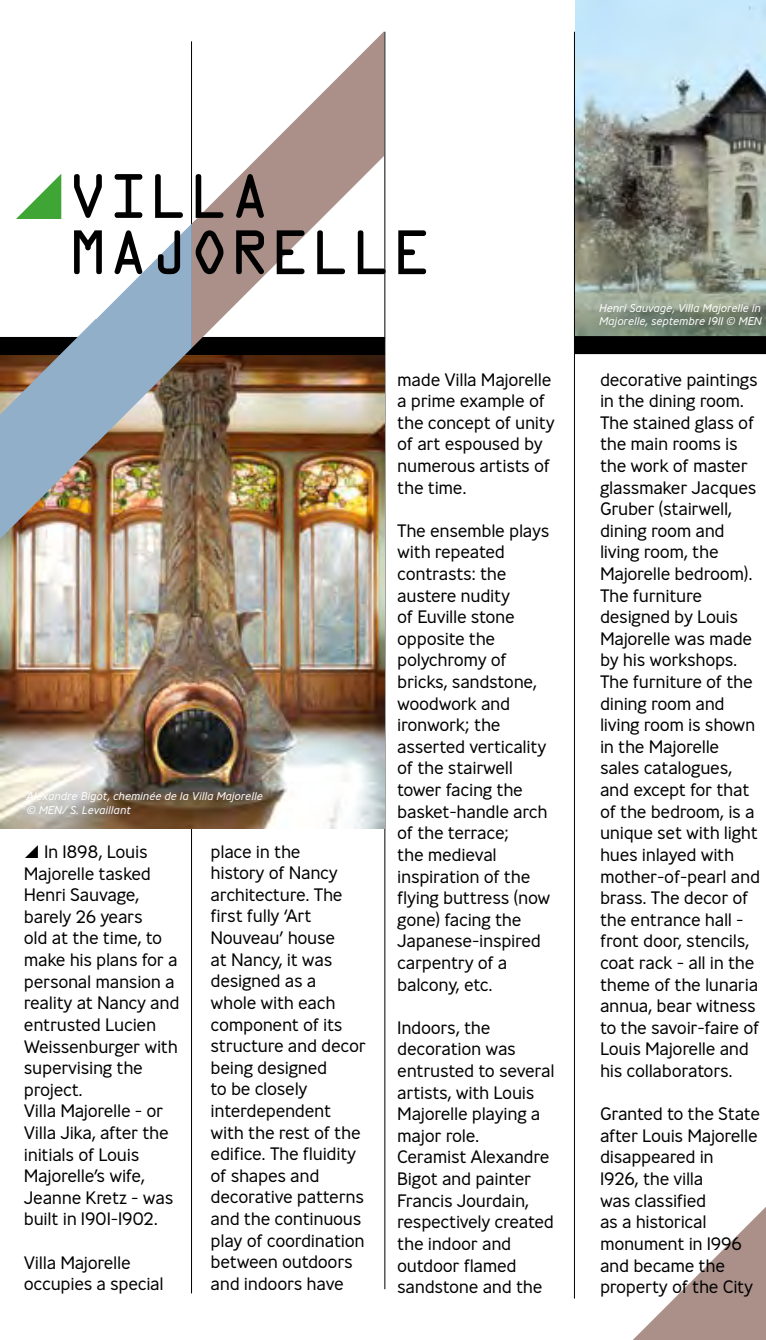
<style>
.page{position:relative;width:766px;height:1340px;background:#fff}
.page>*{position:absolute;margin:0;border:0;box-sizing:border-box;transform-origin:0 0}
.t1{font:56.25px/56.2px "OCRA Std";color:#000}
.t2{font:300 18px/21.6px "Ministry";letter-spacing:-.02em;color:#000}
.t3{font:italic 300 11.25px/13.5px "Ministry";color:#fff}
</style>
<div class="page">
<hr style="left:191px;top:41px;width:1px;height:1252px;background:#000">
<hr style="left:384px;top:32px;width:1px;height:1257px;background:#000">
<hr style="left:574px;top:32px;width:1px;height:1266px;background:#000">
<img style="left:575px;top:0;width:190px;height:336px">
<img style="left:0;top:355px;width:384px;height:473px">
<div style="left:0;top:337px;width:385px;height:18px;background:#000"></div>
<svg style="left:192px;top:31px;width:192px;height:317px"></svg>
<div style="left:574px;top:336px;width:191px;height:18px;background:#000"></div>
<img style="left:0;top:174px;width:192px;height:365px">
<svg style="left:634px;top:1208px;width:131px;height:131px"></svg>
<h1 class="t1" style="left:68px;top:173px;width:366px">VILLA<br>MAJORELLE</h1>
<p class="t3" style="left:27px;top:789px;width:238px">Alexandre Bigot, cheminée de la Villa Majorelle © MEN/ S. Levaillant</p>
<p class="t2" style="left:24px;top:840px;width:157px;text-indent:20px">In 1898, Louis<br>Majorelle tasked<br>Henri Sauvage, barely 26 years<br>old at the time, to make his plans for a personal mansion a reality at Nancy and entrusted Lucien<br>Weissenburger with supervising the project.<br>Villa Majorelle - or<br>Villa Jika, after the initials of Louis<br>Majorelle’s wife,<br>Jeanne Kretz - was built in 1901-1902.</p>
<p class="t2" style="left:24px;top:1251px;width:141px">Villa Majorelle occupies a special</p>
<p class="t2" style="left:210px;top:840px;width:157px">place in the<br>history of Nancy architecture. The first fully ‘Art<br>Nouveau’ house<br>at Nancy, it was designed as a whole with each component of its structure and decor being designed<br>to be closely interdependent with the rest of the edifice. The fluidity of shapes and decorative patterns and the continuous play of coordination between outdoors and indoors have</p>
<p class="t2" style="left:397px;top:368px;width:159px">made Villa Majorelle a prime example of the concept of unity of art espoused by numerous artists of the time.</p>
<p class="t2" style="left:397px;top:519px;width:154px">The ensemble plays with repeated contrasts: the austere nudity<br>of Euville stone opposite the polychromy of bricks, sandstone, woodwork and ironwork; the asserted verticality of the stairwell tower facing the basket-handle arch of the terrace;<br>the medieval inspiration of the flying buttress (now gone) facing the<br>Japanese-inspired carpentry of a balcony, etc.</p>
<p class="t2" style="left:397px;top:1016px;width:159px">Indoors, the decoration was entrusted to several artists, with Louis<br>Majorelle playing a major role.<br>Ceramist Alexandre<br>Bigot and painter<br>Francis Jourdain, respectively created the indoor and outdoor flamed sandstone and the</p>
<p class="t3" style="left:599px;top:301px;width:164px">Henri Sauvage, Villa Majorelle in<br>Majorelle, septembre 1911 © MEN</p>
<p class="t2" style="left:600px;top:368px;width:162px">decorative paintings in the dining room.<br>The stained glass of the main rooms is the work of master glassmaker Jacques<br>Gruber (stairwell, dining room and living room, the<br>Majorelle bedroom).<br>The furniture designed by Louis<br>Majorelle was made by his workshops.<br>The furniture of the dining room and living room is shown in the Majorelle sales catalogues, and except for that of the bedroom, is a unique set with light hues inlayed with mother-of-pearl and brass. The decor of the entrance hall - front door, stencils, coat rack - all in the theme of the lunaria annua, bear witness to the savoir-faire of<br>Louis Majorelle and his collaborators.</p>
<p class="t2" style="left:600px;top:1102px;width:161px">Granted to the State after Louis Majorelle disappeared in<br>1926, the villa<br>was classified<br>as a historical monument in 1996 and became the property of the City</p>
</div>
